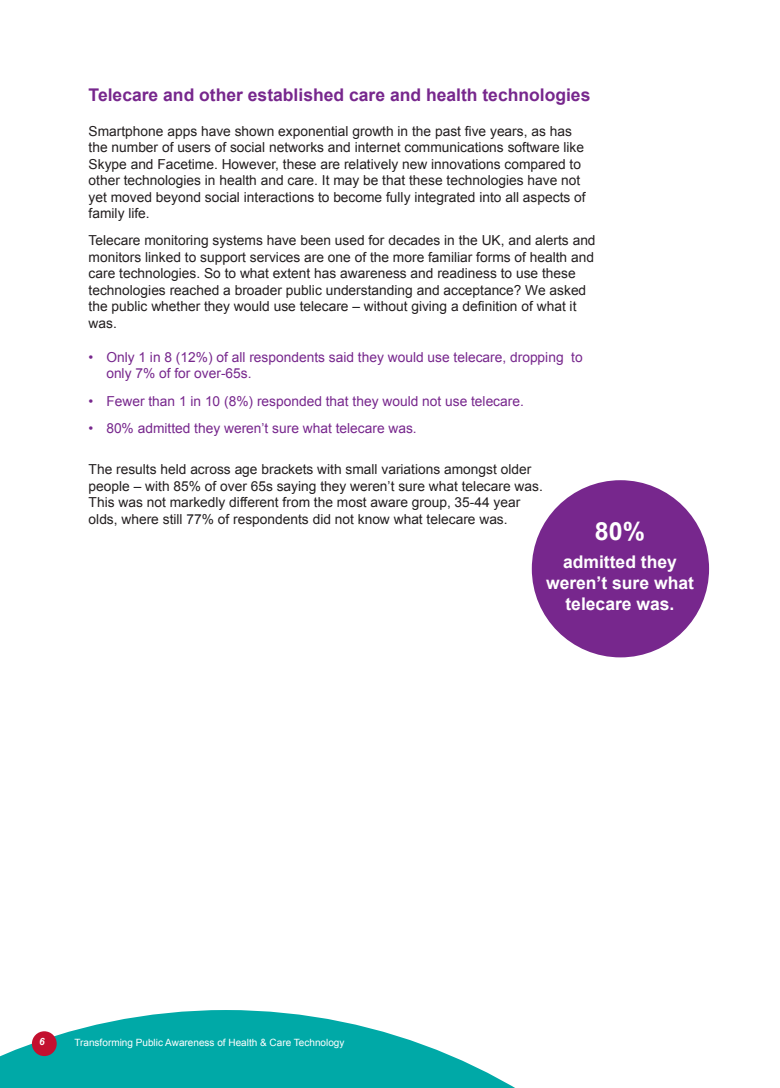
<style>
.page{position:relative;width:780px;height:1088px;background:#fff}
.page>*{position:absolute;margin:0;border:0;box-sizing:border-box;transform-origin:0 0}
.Body{font:700 25px "Arial";color:#fff}
.t1{font:700 17.5px "Arial";color:#77278d}
.Body-2{font:700 17.5px/21px "Arial";color:#fff;text-align:center}
.Body-3{font:13.75px/16.5px "Arial";color:#231f20}
.t2{font:13.75px/16.5px "Arial";color:#77278d}
.t3{font:10px "Arial";color:#fff}
.t4{font:italic 700 10px "Arial";color:#fff}
</style>
<div class="page">
<svg style="left:0;top:1010px;width:515px;height:78px;fill:#00a9a7"></svg>
<div style="left:32px;top:1031px;width:25px;height:25px;background:#c3102f;border-radius:50%"></div>
<div style="left:531px;top:480px;width:178px;height:177px;background:#77278d;border-radius:50%"></div>
<p class="t1" style="left:89px;top:84px;width:503px">Telecare and other established care and health technologies</p>
<p class="Body-3" style="left:89px;top:123px;width:498px">Smartphone apps have shown exponential growth in the past five years, as has the number of users of social networks and internet communications software like Skype and Facetime. However, these are relatively new innovations compared to other technologies in health and care. It may be that these technologies have not yet moved beyond social interactions to become fully integrated into all aspects of family life.</p>
<p class="Body-3" style="left:89px;top:232px;width:508px">Telecare monitoring systems have been used for decades in the UK, and alerts and monitors linked to support services are one of the more familiar forms of health and care technologies. So to what extent has awareness and readiness to use these technologies reached a broader public understanding and acceptance? We asked the public whether they would use telecare – without giving a definition of what it was.</p>
<p class="t2" style="left:106px;top:349px;width:478px;text-indent:-18px">• Only 1 in 8 (12%) of all respondents said they would use telecare, dropping to only 7% of for over-65s.</p>
<p class="t2" style="left:89px;top:393px;width:437px">• Fewer than 1 in 10 (8%) responded that they would not use telecare.</p>
<p class="t2" style="left:89px;top:420px;width:329px">• 80% admitted they weren’t sure what telecare was.</p>
<p class="Body-3" style="left:89px;top:461px;width:455px">The results held across age brackets with small variations amongst older people – with 85% of over 65s saying they weren’t sure what telecare was.<br>This was not markedly different from the most aware group, 35-44 year olds, where still 77% of respondents did not know what telecare was.</p>
<p class="Body" style="left:595px;top:515px;width:52px">80%</p>
<p class="Body-2" style="left:546px;top:552px;width:149px">admitted they weren’t sure what telecare was.</p>
<p class="t4" style="left:39px;top:1035px;width:7px">6</p>
<p class="t3" style="left:74px;top:1035px;width:271px">Transforming Public Awareness of Health &amp; Care Technology</p>
</div>
